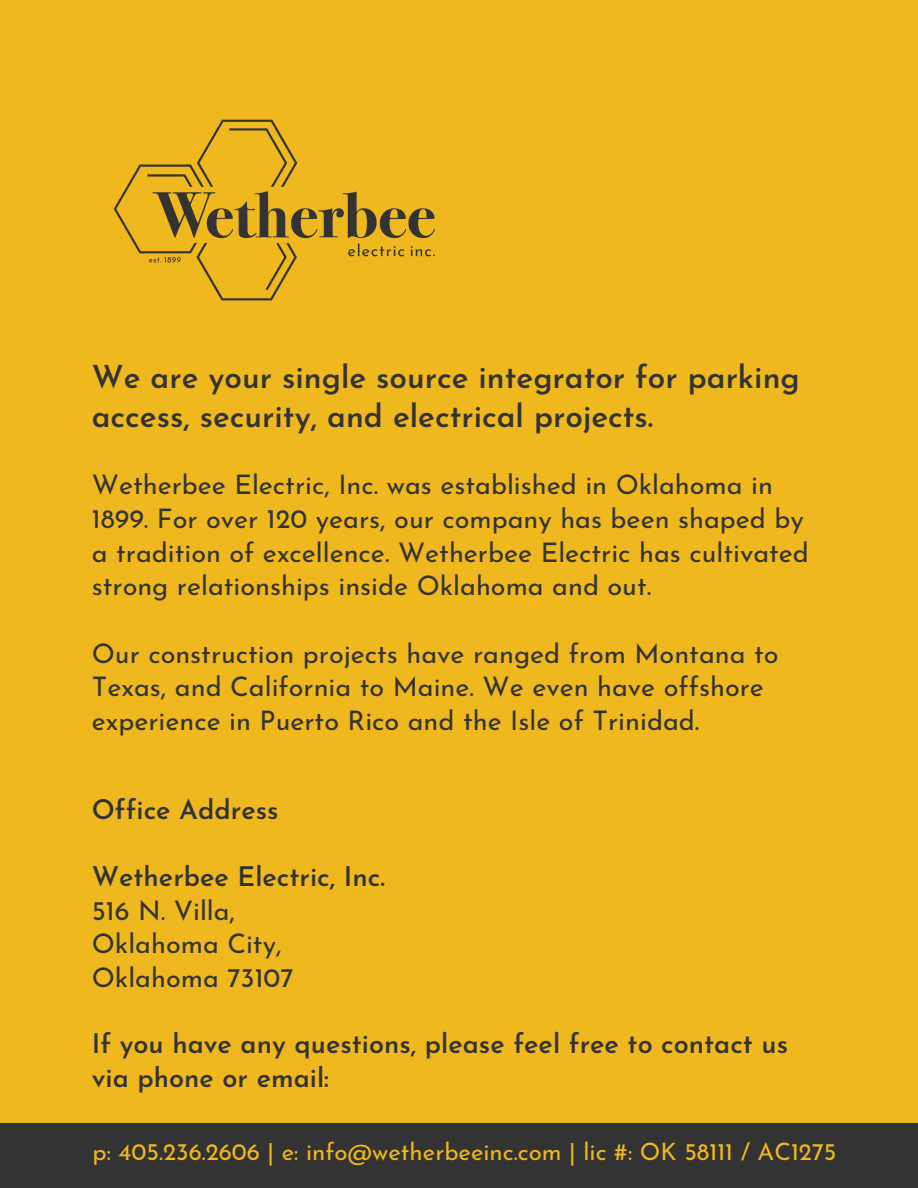
<style>
.page{position:relative;width:918px;height:1188px;background:#efb81f}
.page>*{position:absolute;margin:0;border:0;box-sizing:border-box;transform-origin:0 0}
.t1{font:600 31.5px/39px "Josefin Sans";color:#333}
.t2{font:27px/33.6px "Josefin Sans";color:#333}
.t3{font:600 27px/33.6px "Josefin Sans";color:#333}
.t4{font:24px "Josefin Sans";color:#efb81f}
</style>
<div class="page">
<img style="left:113px;top:119px;width:322px;height:182px">
<div style="left:0;top:1123px;width:918px;height:65px;background:#333"></div>
<p class="t1" style="left:92px;top:361px;width:710px">We are your single source integrator for parking access, security, and electrical projects.</p>
<p class="t2" style="left:92px;top:471px;width:719px">Wetherbee Electric, Inc. was established in Oklahoma in 1899. For over 120 years, our company has been shaped by a tradition of excellence. Wetherbee Electric has cultivated strong relationships inside Oklahoma and out.</p>
<p class="t2" style="left:92px;top:639px;width:688px">Our construction projects have ranged from Montana to<br>Texas, and California to Maine. We even have offshore experience in Puerto Rico and the Isle of Trinidad.</p>
<p class="t3" style="left:92px;top:795px;width:188px">Office Address</p>
<p class="t3" style="left:92px;top:863px;width:295px">Wetherbee Electric, Inc.</p>
<p class="t2" style="left:92px;top:896px;width:203px">516 N. Villa,<br>Oklahoma City,<br>Oklahoma 73107</p>
<p class="t3" style="left:92px;top:1030px;width:698px">If you have any questions, please feel free to contact us via phone or email:</p>
<p class="t4" style="left:93px;top:1142px;width:745px">p: 405.236.2606 | e: info@wetherbeeinc.com | lic #: OK 58111 / AC1275</p>
</div>
